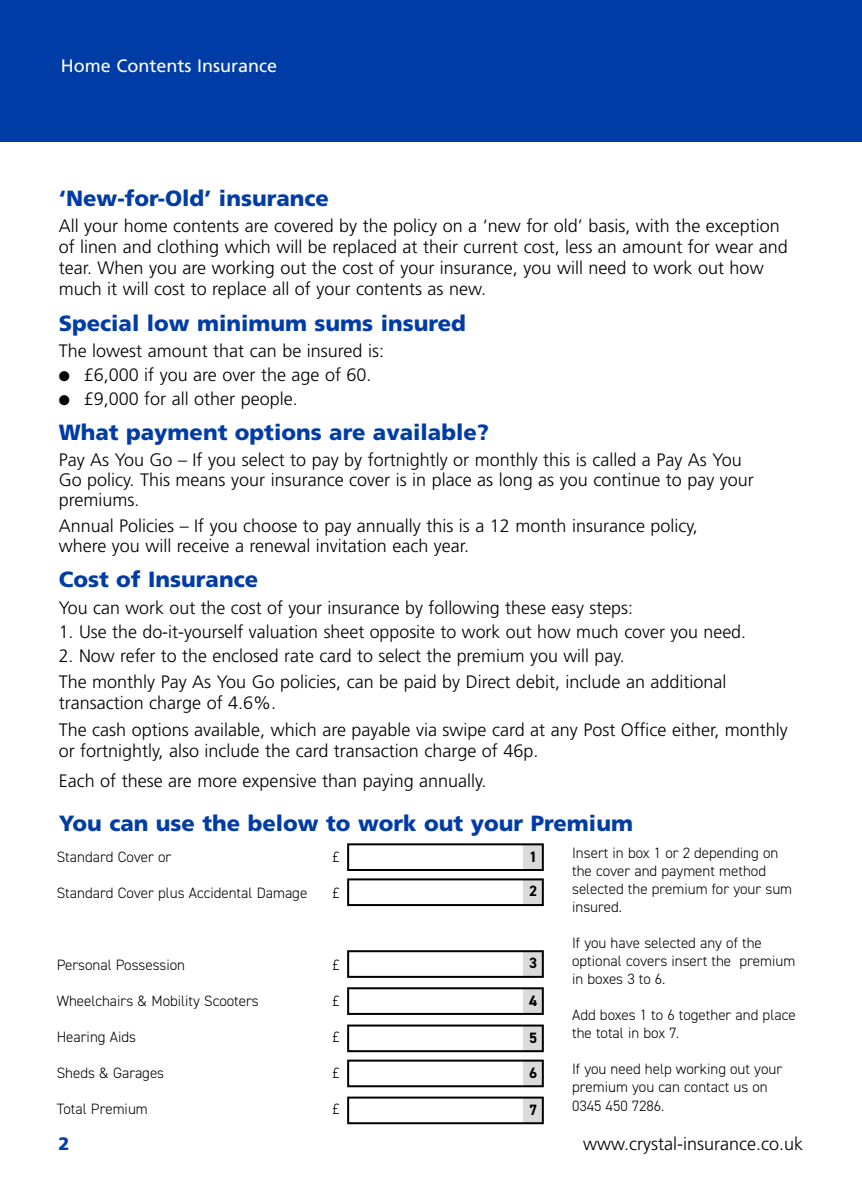
<style>
.page{position:relative;width:862px;height:1191px;background:#fff}
.page>*{position:absolute;margin:0;border:0;box-sizing:border-box;transform-origin:0 0}
.t1{font:900 22px "Frutiger LT Std";color:#003ca6}
.t2{font:300 18px/21px "Frutiger LT Std";color:#000}
.t3{font:18px "Frutiger LT Std";color:#fff}
.t4{font:900 18px "Frutiger LT Std";color:#003ca6}
.t5{font:300 15px/18px "DIN2014";color:#000}
.t6{font:700 15px "DIN2014";color:#000}
</style>
<div class="page">
<div style="left:524px;top:1097px;width:18px;height:26px;background:#dadada"></div>
<div style="left:347px;top:1096px;width:197px;height:28px;border:2px solid #000"></div>
<div style="left:524px;top:1060px;width:18px;height:25px;background:#dadada"></div>
<div style="left:347px;top:1059px;width:197px;height:28px;border:2px solid #000"></div>
<div style="left:524px;top:1025px;width:18px;height:26px;background:#dadada"></div>
<div style="left:347px;top:1024px;width:197px;height:28px;border:2px solid #000"></div>
<div style="left:524px;top:988px;width:18px;height:25px;background:#dadada"></div>
<div style="left:347px;top:987px;width:197px;height:28px;border:2px solid #000"></div>
<div style="left:524px;top:951px;width:18px;height:25px;background:#dadada"></div>
<div style="left:347px;top:950px;width:197px;height:28px;border:2px solid #000"></div>
<div style="left:524px;top:879px;width:18px;height:25px;background:#dadada"></div>
<div style="left:347px;top:878px;width:197px;height:28px;border:2px solid #000"></div>
<div style="left:524px;top:845px;width:18px;height:25px;background:#dadada"></div>
<div style="left:347px;top:843px;width:197px;height:28px;border:2px solid #000"></div>
<div style="left:0;top:0;width:862px;height:142px;background:#003ca6"></div>
<p class="t3" style="left:61px;top:55px;width:218px">Home Contents Insurance</p>
<p class="t1" style="left:59px;top:185px;width:272px">‘New-for-Old’ insurance</p>
<p class="t2" style="left:59px;top:216px;width:731px">All your home contents are covered by the policy on a ‘new for old’ basis, with the exception of linen and clothing which will be replaced at their current cost, less an amount for wear and tear. When you are working out the cost of your insurance, you will need to work out how much it will cost to replace all of your contents as new.</p>
<p class="t1" style="left:59px;top:310px;width:409px">Special low minimum sums insured</p>
<p class="t2" style="left:59px;top:341px;width:327px">The lowest amount that can be insured is:</p>
<p class="t2" style="left:59px;top:365px;width:314px">● £6,000 if you are over the age of 60.</p>
<p class="t2" style="left:59px;top:388px;width:241px">● £9,000 for all other people.</p>
<p class="t1" style="left:59px;top:419px;width:432px">What payment options are available?</p>
<p class="t2" style="left:59px;top:450px;width:697px;line-height:20px">Pay As You Go – If you select to pay by fortnightly or monthly this is called a Pay As You<br>Go policy. This means your insurance cover is in place as long as you continue to pay your premiums.</p>
<p class="t2" style="left:59px;top:516px;width:641px;line-height:20px">Annual Policies – If you choose to pay annually this is a 12 month insurance policy, where you will receive a renewal invitation each year.</p>
<p class="t1" style="left:59px;top:566px;width:201px">Cost of Insurance</p>
<p class="t2" style="left:59px;top:597px;width:576px">You can work out the cost of your insurance by following these easy steps:</p>
<p class="t2" style="left:59px;top:621px;width:689px">1. Use the do-it-yourself valuation sheet opposite to work out how much cover you need.</p>
<p class="t2" style="left:59px;top:645px;width:567px">2. Now refer to the enclosed rate card to select the premium you will pay.</p>
<p class="t2" style="left:59px;top:672px;width:669px">The monthly Pay As You Go policies, can be paid by Direct debit, include an additional transaction charge of 4.6%.</p>
<p class="t2" style="left:59px;top:719px;width:730px">The cash options available, which are payable via swipe card at any Post Offce either, monthly</p>
<p class="t2" style="left:59px;top:740px;width:481px">or fortnightly, also include the card transaction charge of 46p.</p>
<p class="t2" style="left:59px;top:770px;width:429px">Each of these are more expensive than paying annually.</p>
<p class="t1" style="left:59px;top:809px;width:576px">You can use the below to work out your Premium</p>
<p class="t5" style="left:572px;top:844px;width:208px">Insert in box 1 or 2 depending on the cover and payment method</p>
<p class="t5" style="left:57px;top:884px;width:252px">Standard Cover plus Accidental Damage</p>
<p class="t5" style="left:332px;top:884px;width:9px">£</p>
<p class="t5" style="left:57px;top:848px;width:116px">Standard Cover or</p>
<p class="t5" style="left:332px;top:848px;width:9px">£</p>
<p class="t6" style="left:529px;top:847px;width:10px">1</p>
<p class="t6" style="left:529px;top:881px;width:10px">2</p>
<p class="t5" style="left:572px;top:880px;width:222px">selected the premium for your sum insured.</p>
<p class="t5" style="left:572px;top:934px;width:191px">If you have selected any of the</p>
<p class="t5" style="left:57px;top:956px;width:130px">Personal Possession</p>
<p class="t5" style="left:332px;top:956px;width:9px">£</p>
<p class="t6" style="left:529px;top:953px;width:10px">3</p>
<p class="t5" style="left:572px;top:952px;width:225px">optional covers insert the premium in boxes 3 to 6.</p>
<p class="t5" style="left:57px;top:992px;width:204px">Wheelchairs &amp; Mobility Scooters</p>
<p class="t5" style="left:332px;top:992px;width:9px">£</p>
<p class="t6" style="left:529px;top:990px;width:10px">4</p>
<p class="t5" style="left:572px;top:1006px;width:225px">Add boxes 1 to 6 together and place</p>
<p class="t5" style="left:57px;top:1028px;width:81px">Hearing Aids</p>
<p class="t5" style="left:332px;top:1028px;width:9px">£</p>
<p class="t6" style="left:529px;top:1027px;width:10px">5</p>
<p class="t5" style="left:572px;top:1024px;width:109px">the total in box 7.</p>
<p class="t5" style="left:572px;top:1060px;width:212px">If you need help working out your premium you can contact us on</p>
<p class="t5" style="left:57px;top:1100px;width:93px">Total Premium</p>
<p class="t5" style="left:332px;top:1100px;width:9px">£</p>
<p class="t6" style="left:529px;top:1099px;width:10px">7</p>
<p class="t5" style="left:57px;top:1064px;width:109px">Sheds &amp; Garages</p>
<p class="t5" style="left:332px;top:1064px;width:9px">£</p>
<p class="t6" style="left:529px;top:1062px;width:10px">6</p>
<p class="t5" style="left:572px;top:1096px;width:94px">0345 450 7286.</p>
<p class="t4" style="left:58px;top:1132px;width:13px">2</p>
<p class="t2" style="left:583px;top:1133px;width:222px">www.crystal-insurance.co.uk</p>
</div>
